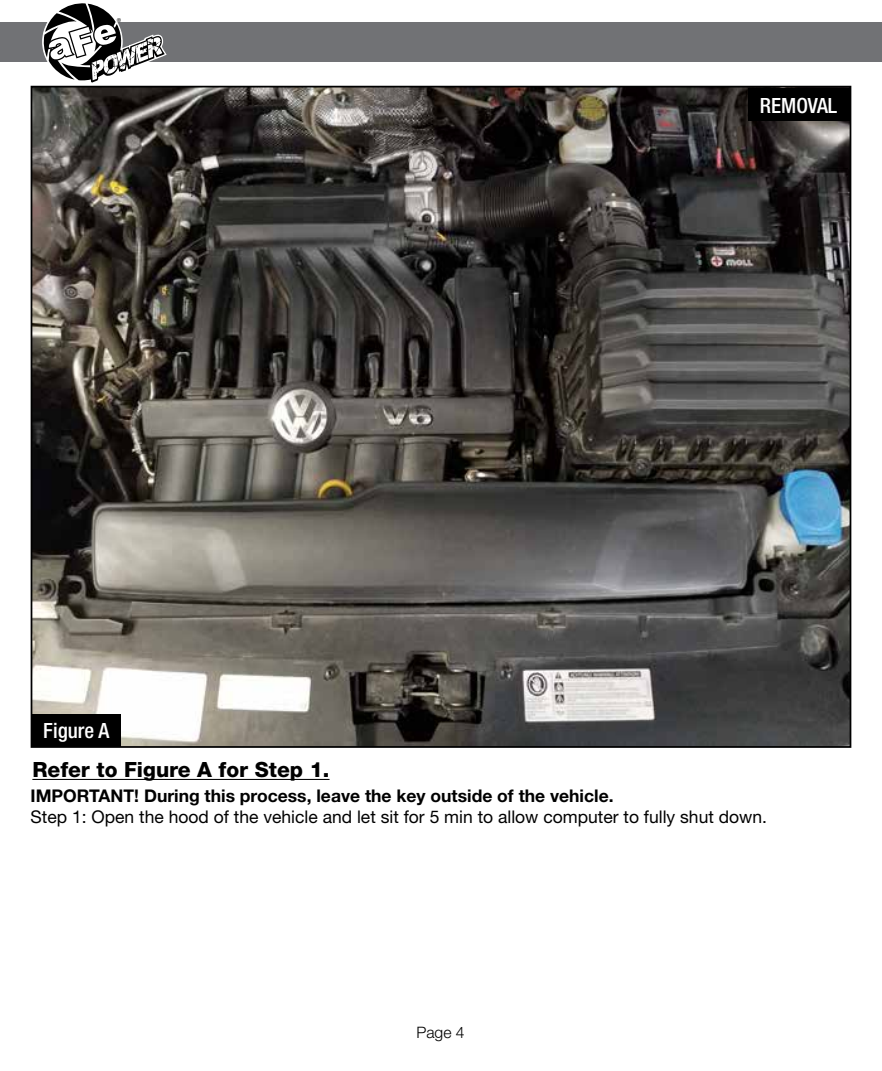
<style>
.page{position:relative;width:882px;height:1071px;background:#fff}
.page>*{position:absolute;margin:0;border:0;box-sizing:border-box;transform-origin:0 0}
.t1{font:800 21px "Helvetica Neue";color:#000}
.t2{font:500 condensed 21px "Helvetica Neue";color:#fff}
.t3{font:17.5px "Helvetica Neue";color:#000}
.t4{font:700 17.5px "Helvetica Neue";color:#000}
.t5{font:300 15.75px "Helvetica Neue";color:#000}
.t6{font:8.75px "Myriad";color:#000}
</style>
<div class="page">
<img style="left:34px;top:89px;width:814px;height:656px">
<div style="left:0;top:23px;width:882px;height:39px;background:#717275"></div>
<svg style="left:43px;top:3px;width:124px;height:80px"></svg>
<hr style="left:32px;top:779px;width:298px;height:1px;background:#000">
<div style="left:748px;top:88px;width:103px;height:33px;background:#000"></div>
<div style="left:32px;top:714px;width:89px;height:33px;background:#000"></div>
<p class="t6" style="left:117px;top:17px;width:6px">®</p>
<p class="t2" style="left:43px;top:718px;width:67px">Figure A</p>
<p class="t2" style="left:760px;top:93px;width:79px">REMOVAL</p>
<p class="t1" style="left:32px;top:757px;width:299px">Refer to Figure A for Step 1.</p>
<p class="t4" style="left:31px;top:785px;width:585px">IMPORTANT! During this process, leave the key outside of the vehicle.</p>
<p class="t3" style="left:31px;top:806px;width:738px">Step 1: Open the hood of the vehicle and let sit for 5 min to allow computer to fully shut down.</p>
<p class="t5" style="left:416px;top:1023px;width:50px">Page 4</p>
</div>
